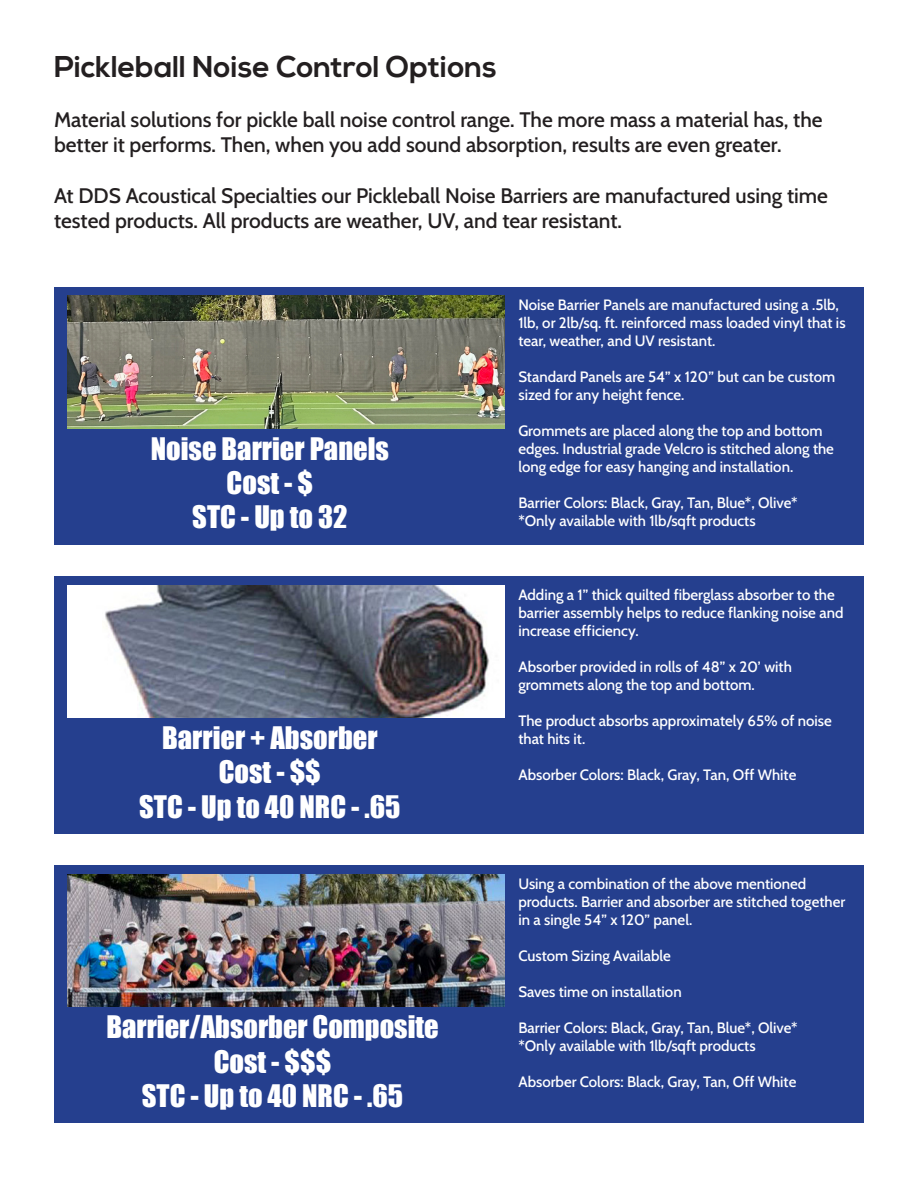
<style>
.page{position:relative;width:918px;height:1188px;background:#fff}
.page>*{position:absolute;margin:0;border:0;box-sizing:border-box;transform-origin:0 0}
.t1{font:700 30px "Nexa";color:#231f20}
.t2{font:28.5px "Impact";color:#fff}
.t3{font:500 21px/25.2px "Cabin";color:#231f20}
.t4{font:500 15px/18px "Cabin";color:#fff}
</style>
<div class="page">
<div style="left:54px;top:287px;width:810px;height:257px;background:#253f8e"></div>
<div style="left:54px;top:576px;width:810px;height:258px;background:#253f8e"></div>
<div style="left:54px;top:866px;width:810px;height:257px;background:#253f8e"></div>
<img style="left:68px;top:296px;width:437px;height:132px">
<img style="left:68px;top:585px;width:437px;height:133px">
<img style="left:68px;top:874px;width:437px;height:133px">
<p class="t1" style="left:54px;top:49px;width:445px">Pickleball Noise Control Options</p>
<p class="t3" style="left:54px;top:106px;width:770px">Material solutions for pickle ball noise control range. The more mass a material has, the better it performs. Then, when you add sound absorption, results are even greater.</p>
<p class="t3" style="left:54px;top:181px;width:776px">At DDS Acoustical Specialties our Pickleball Noise Barriers are manufactured using time tested products. All products are weather, UV, and tear resistant.</p>
<p class="t2" style="left:151px;top:427px;width:240px">Noise Barrier Panels</p>
<p class="t2" style="left:227px;top:461px;width:88px">Cost - $</p>
<p class="t2" style="left:192px;top:495px;width:157px">STC - Up to 32</p>
<p class="t2" style="left:162px;top:716px;width:217px">Barrier + Absorber</p>
<p class="t2" style="left:219px;top:750px;width:104px">Cost - $$</p>
<p class="t2" style="left:139px;top:784px;width:263px">STC - Up to 40 NRC - .65</p>
<p class="t2" style="left:106px;top:1005px;width:334px">Barrier/Absorber Composite</p>
<p class="t2" style="left:214px;top:1039px;width:119px">Cost - $$$</p>
<p class="t2" style="left:142px;top:1074px;width:263px">STC - Up to 40 NRC - .65</p>
<p class="t4" style="left:518px;top:295px;width:329px">Noise Barrier Panels are manufactured using a .5lb,<br>1lb, or 2lb/sq. ft. reinforced mass loaded vinyl that is tear, weather, and UV resistant.</p>
<p class="t4" style="left:518px;top:367px;width:318px">Standard Panels are 54” x 120” but can be custom sized for any height fence.</p>
<p class="t4" style="left:518px;top:421px;width:317px">Grommets are placed along the top and bottom edges. Industrial grade Velcro is stitched along the long edge for easy hanging and installation.</p>
<p class="t4" style="left:518px;top:493px;width:281px">Barrier Colors: Black, Gray, Tan, Blue*, Olive*</p>
<p class="t4" style="left:518px;top:511px;width:239px">*Only available with 1lb/sqft products</p>
<p class="t4" style="left:518px;top:584px;width:327px">Adding a 1” thick quilted fiberglass absorber to the barrier assembly helps to reduce flanking noise and increase efficiency.</p>
<p class="t4" style="left:518px;top:656px;width:275px">Absorber provided in rolls of 48” x 20’ with grommets along the top and bottom.</p>
<p class="t4" style="left:518px;top:710px;width:315px">The product absorbs approximately 65% of noise that hits it.</p>
<p class="t4" style="left:518px;top:764px;width:279px">Absorber Colors: Black, Gray, Tan, Off White</p>
<p class="t4" style="left:518px;top:874px;width:328px">Using a combination of the above mentioned products. Barrier and absorber are stitched together in a single 54” x 120” panel.</p>
<p class="t4" style="left:518px;top:946px;width:154px">Custom Sizing Available</p>
<p class="t4" style="left:518px;top:982px;width:165px">Saves time on installation</p>
<p class="t4" style="left:518px;top:1018px;width:281px">Barrier Colors: Black, Gray, Tan, Blue*, Olive*</p>
<p class="t4" style="left:518px;top:1036px;width:239px">*Only available with 1lb/sqft products</p>
<p class="t4" style="left:518px;top:1072px;width:279px">Absorber Colors: Black, Gray, Tan, Off White</p>
</div>
